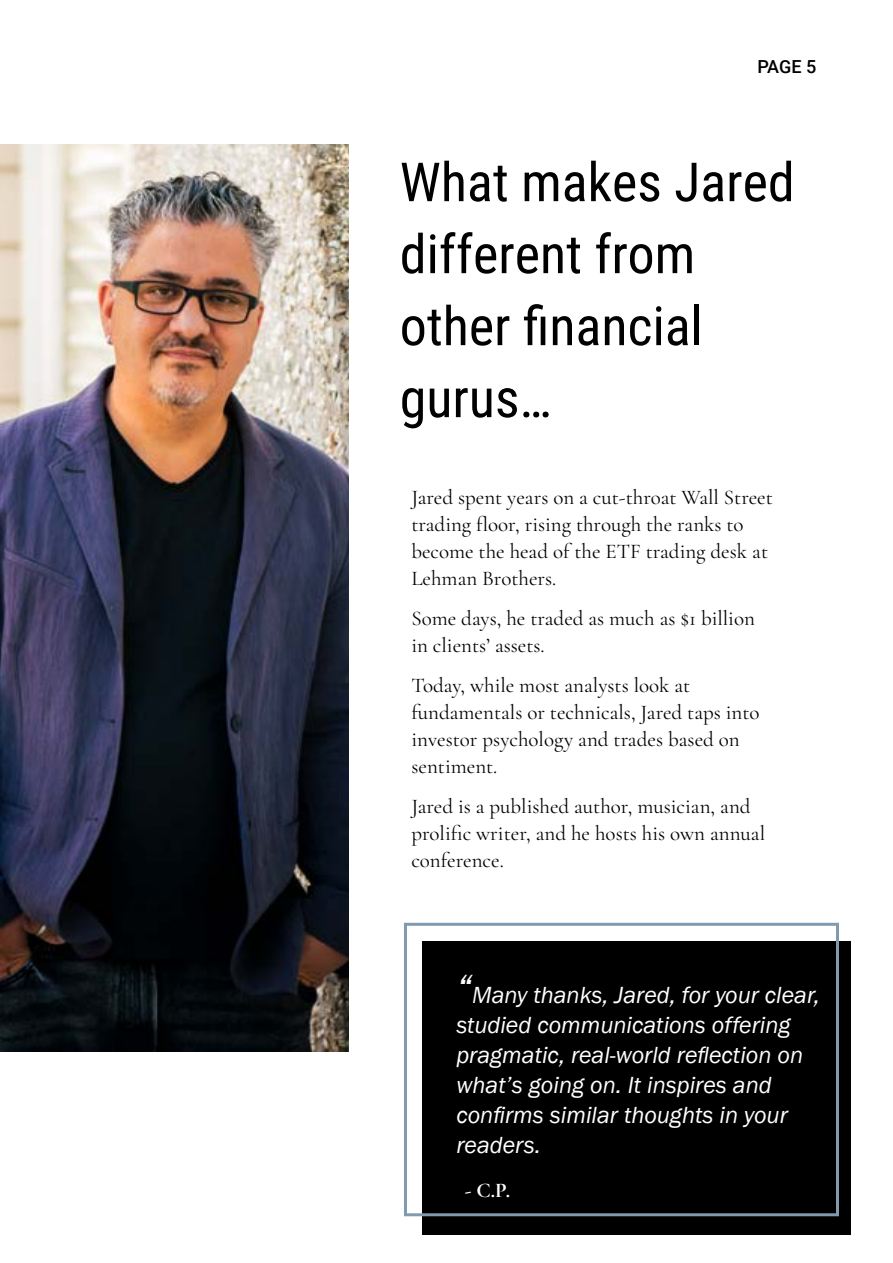
<style>
.page{position:relative;width:893px;height:1263px;background:#fff}
.page>*{position:absolute;margin:0;border:0;box-sizing:border-box;transform-origin:0 0}
.t1{font:54px/72px "Roboto Condensed";color:#000}
.t2{font:italic 24px/30px "Franklin Gothic";color:#fff}
.t3{font:21px/27px "Cormorant Garamond";color:#000}
.t4{font:700 21px "Cormorant Garamond";color:#fff}
.t5{font:500 18px "Roboto";color:#000}
.s1{font-size:42px}
</style>
<div class="page">
<img style="left:0;top:145px;width:349px;height:906px">
<div style="left:422px;top:941px;width:428px;height:293px;background:#000"></div>
<div style="left:404px;top:923px;width:435px;height:293px;border:3px solid #819aad"></div>
<p class="t5" style="left:757px;top:54px;width:61px">PAGE 5</p>
<h1 class="t1" style="left:400px;top:144px;width:396px">What makes Jared different from other financial gurus…</h1>
<p class="t3" style="left:411px;top:484px;width:363px">Jared spent years on a cut-throat Wall Street trading floor, rising through the ranks to become the head of the ETF trading desk at Lehman Brothers.</p>
<p class="t3" style="left:411px;top:605px;width:345px">Some days, he traded as much as $1 billion in clients’ assets.</p>
<p class="t3" style="left:411px;top:671px;width:350px">Today, while most analysts look at fundamentals or technicals, Jared taps into investor psychology and trades based on sentiment.</p>
<p class="t3" style="left:411px;top:792px;width:355px">Jared is a published author, musician, and prolific writer, and he hosts his own annual conference.</p>
<p class="t2" style="left:456px;top:980px;width:365px"><span class="s1">“</span>Many thanks, Jared, for your clear, studied communications offering pragmatic, real-world reflection on what’s going on. It inspires and confirms similar thoughts in your readers.</p>
<p class="t4" style="left:465px;top:1177px;width:47px">- C.P.</p>
</div>
